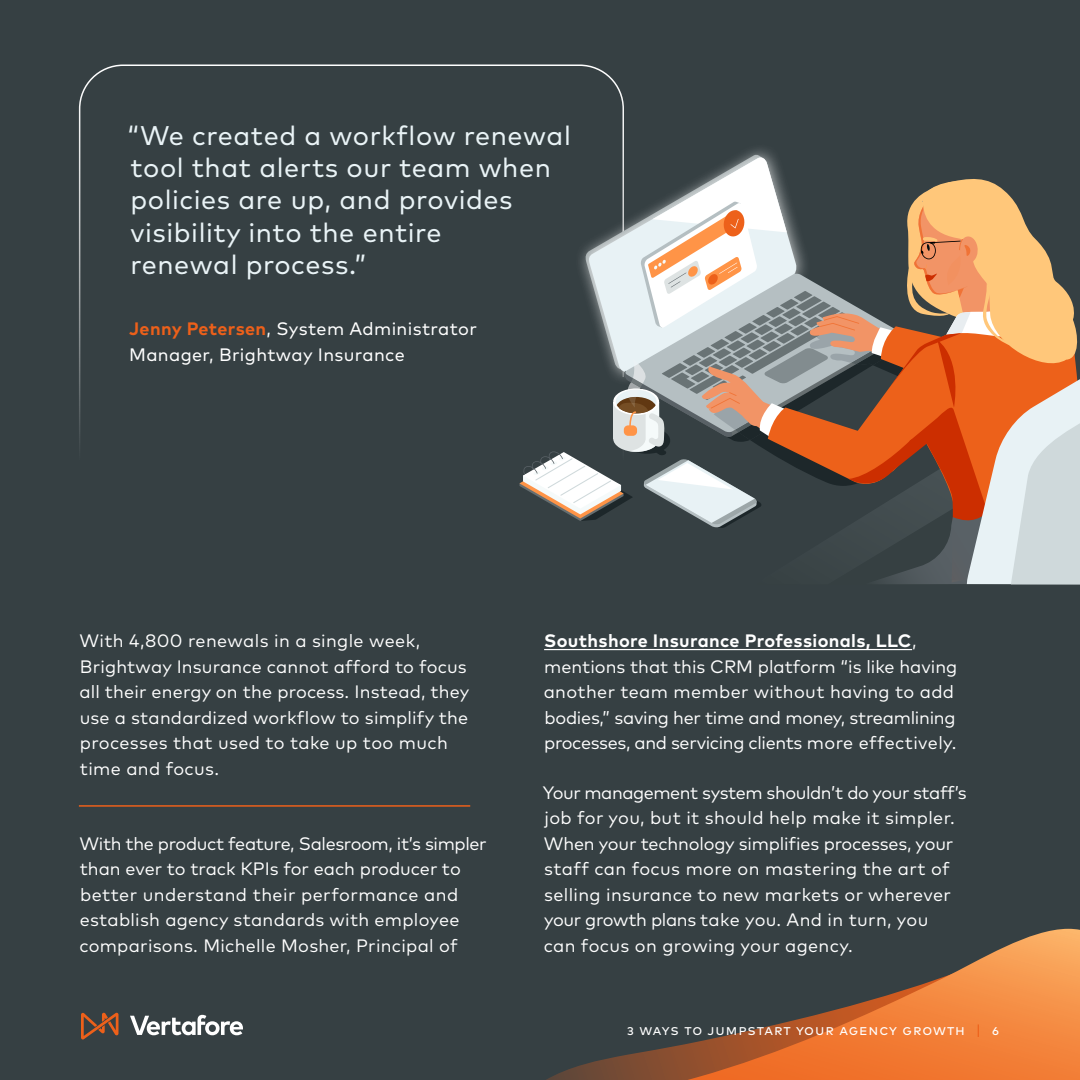
<style>
.page{position:relative;width:1080px;height:1080px;background:#364043}
.page>*{position:absolute;margin:0;border:0;box-sizing:border-box;transform-origin:0 0}
.t1{font:27px/32.4px "Mark Pro";letter-spacing:.02em;color:#e9f3f6}
.t2{font:18px/25.5px "Mark Pro";letter-spacing:.01em;color:#fff}
.t3{font:18px/25.5px "Mark Pro";letter-spacing:.02em;color:#fff}
.t4{font:15px "Mark Pro";letter-spacing:.06em;color:#fff}
.s1{font-weight:700;color:#ed601a}
.s2{font-weight:700}
.s3{color:#ed601a}
</style>
<div class="page">
<hr style="left:544px;top:649px;width:368px;height:1px;background:#fff">
<svg style="left:520px;top:153px;width:560px;height:431px"></svg>
<svg style="left:546px;top:1044px;width:141px;height:36px"></svg>
<svg style="left:687px;top:929px;width:393px;height:151px"></svg>
<hr style="left:79px;top:805px;width:391px;height:2px;background:#ed601a">
<svg style="left:81px;top:1013px;width:37px;height:27px"></svg>
<svg style="left:130px;top:1015px;width:113px;height:20px"></svg>
<h1 class="t1" style="left:128px;top:117px;width:445px">“We created a workflow renewal tool that alerts our team when policies are up, and provides visibility into the entire<br>renewal process.”</h1>
<p class="t3" style="left:129px;top:315px;width:349px"><span class="s1">Jenny Petersen</span>, System Administrator<br>Manager, Brightway Insurance</p>
<p class="t2" style="left:79px;top:627px;width:392px">With 4,800 renewals in a single week, Brightway Insurance cannot afford to focus all their energy on the process. Instead, they use a standardized workflow to simplify the processes that used to take up too much time and focus.</p>
<p class="t2" style="left:79px;top:829px;width:409px">With the product feature, Salesroom, it’s simpler than ever to track KPIs for each producer to better understand their performance and establish agency standards with employee comparisons. Michelle Mosher, Principal of</p>
<p class="t2" style="left:544px;top:627px;width:415px"><span class="s2">Southshore Insurance Professionals, LLC</span>, mentions that this CRM platform “is like having another team member without having to add bodies,” saving her time and money, streamlining processes, and servicing clients more effectively.</p>
<p class="t2" style="left:543px;top:778px;width:425px">Your management system shouldn’t do your staff’s job for you, but it should help make it simpler.<br>When your technology simplifies processes, your staff can focus more on mastering the art of selling insurance to new markets or wherever your growth plans take you. And in turn, you<br>can focus on growing your agency.</p>
<p class="t4" style="left:627px;top:1018px;width:373px">3 ways to jumpstart your agency growth <span class="s3">|</span> 6</p>
</div>
